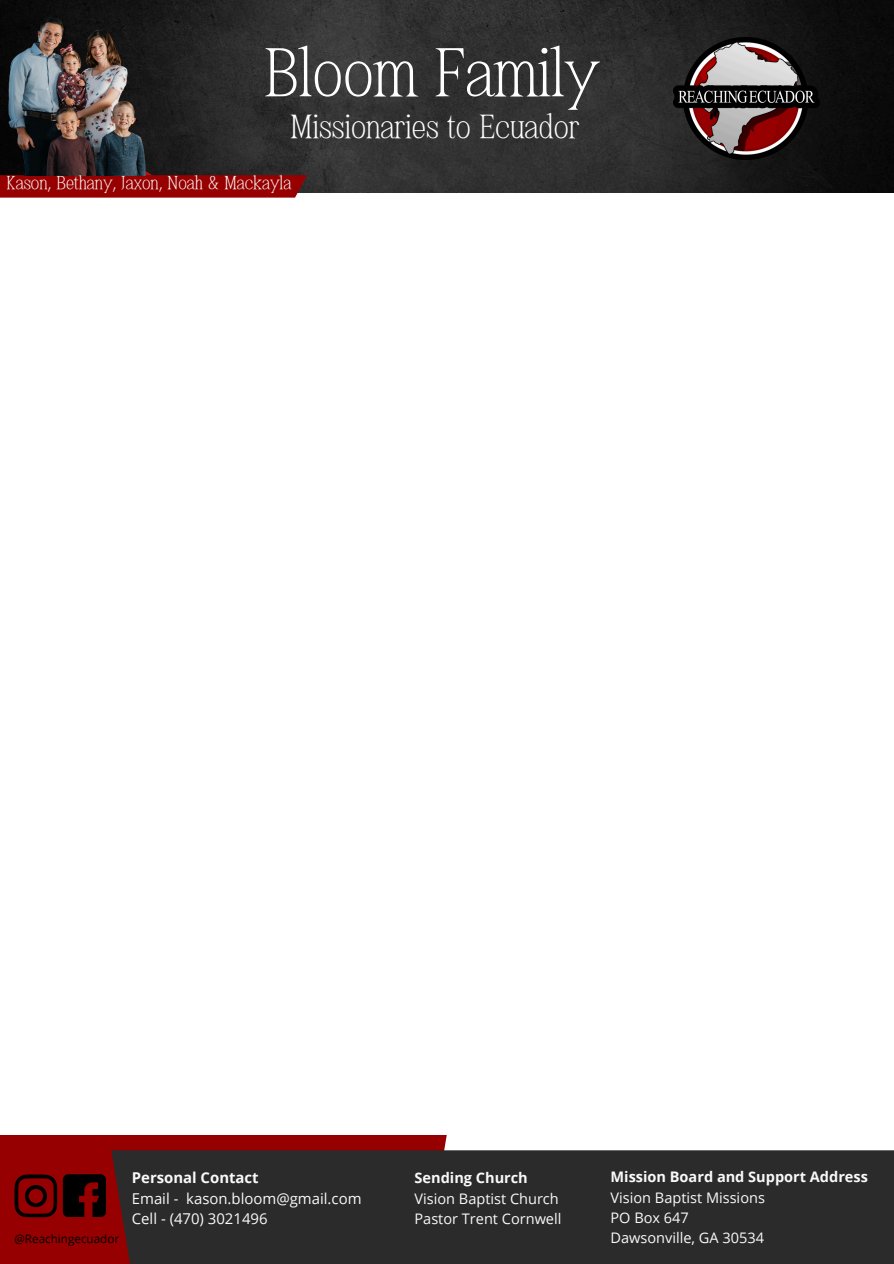
<style>
.page{position:relative;width:894px;height:1264px;background:#fff}
.page>*{position:absolute;margin:0;border:0;box-sizing:border-box;transform-origin:0 0}
.t1{font:64.8px "Canva Yoram Song Latin";color:#fff}
.t2{font:31.8px "Canva Yoram Song Latin";color:#fff}
.t3{font:18px "Canva Yoram Song Latin";color:#f9f9f9}
.t4{font:14.85px/20.7px "Open Sans";color:#f9f9f9}
.t5{font:14.55px/20.2px "Open Sans";color:#f9f9f9}
.t6{font:700 14.55px/20.2px "Open Sans";color:#f9f9f9}
.t7{font:11.7px "Open Sans";color:#000}
.s1{font-weight:700}
.s2{font-weight:400}
</style>
<div class="page">
<img style="left:0;top:0;width:893px;height:192px">
<svg style="left:0;top:166px;width:307px;height:32px;background:#8f0909"></svg>
<div style="left:0;top:1135px;width:446px;height:128px;background:#970000"></div>
<div style="left:111px;top:1150px;width:782px;height:113px;background:#2b2b2b"></div>
<img style="left:673px;top:37px;width:146px;height:122px">
<img style="left:0;top:2px;width:259px;height:173px">
<svg style="left:14px;top:1174px;width:43px;height:43px;background:#5b0000"></svg>
<svg style="left:63px;top:1174px;width:43px;height:42px;background:#200000"></svg>
<p class="t1" style="left:264px;top:40px;width:335px">Bloom Family</p>
<p class="t2" style="left:290px;top:110px;width:290px">Missionaries to Ecuador</p>
<h1 class="t3" style="left:7px;top:174px;width:286px">Kason, Bethany, Jaxon, Noah &amp; Mackayla</h1>
<p class="t4" style="left:132px;top:1166px;width:231px"><span class="s1">Personal Contact<br></span>Email - kason.bloom@gmail.com<br>Cell - (470) 3021496</p>
<p class="t5" style="left:414px;top:1167px;width:148px"><span class="s1">Sending Church<br></span>Vision Baptist Church<br>Pastor Trent Cornwell</p>
<p class="t6" style="left:610px;top:1166px;width:259px">Mission Board and Support Address<br><span class="s2">Vision Baptist Missions<br>PO Box 647</span></p>
<p class="t7" style="left:14px;top:1229px;width:106px">@Reachingecuador</p>
<p class="t5" style="left:610px;top:1227px;width:155px">Dawsonville, GA 30534</p>
</div>
